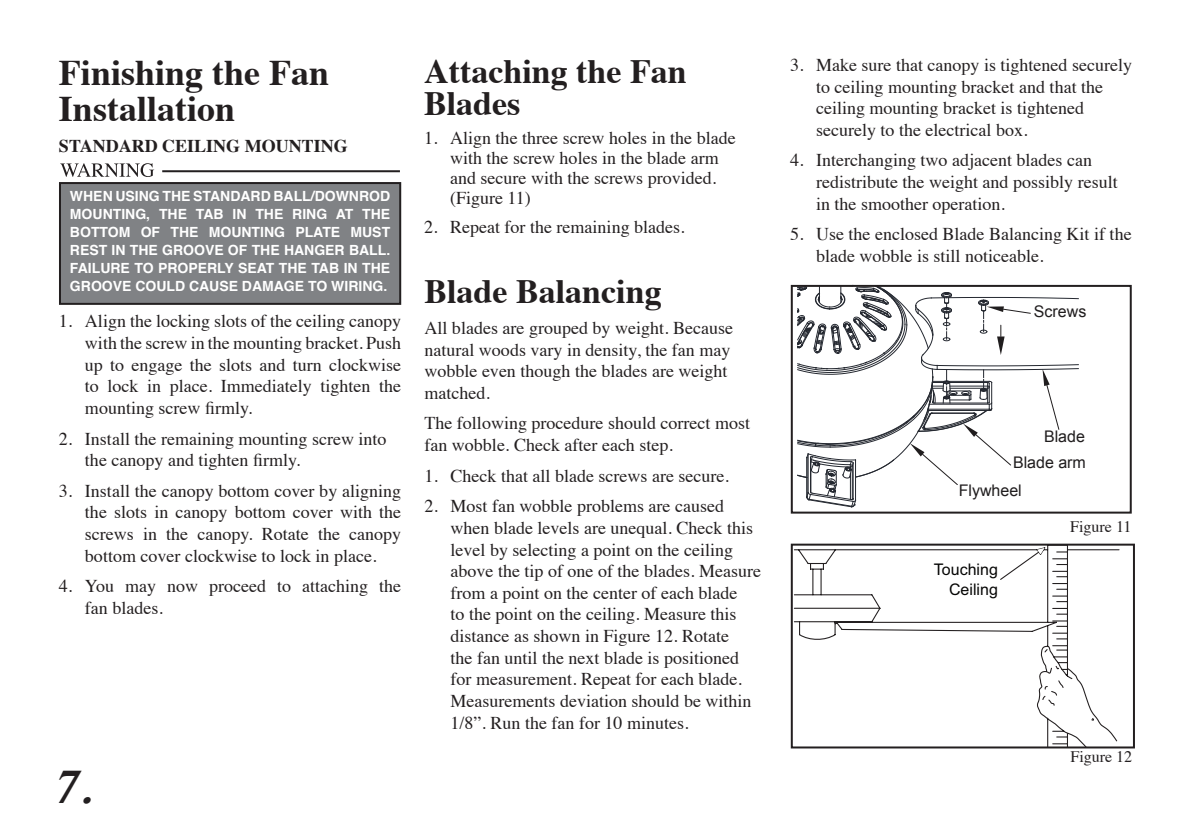
<style>
.page{position:relative;width:1190px;height:823px;background:#fff}
.page>*{position:absolute;margin:0;border:0;box-sizing:border-box;transform-origin:0 0}
.t1{font:italic 700 48px "Times";color:#231f20}
.t2{font:700 36px/36px "Times";color:#231f20}
.t3{font:700 34px/32px "Times";color:#231f20}
.t4{font:18px/21.6px "Times";color:#231f20}
.t5{font:700 18px "Times";color:#231f20}
.t6{font:16px "Arial";color:#201d1e}
.t7{font:16px "Times";color:#231f20}
.t8{font:16px/19.2px "Arial";color:#050504;text-align:right}
.t9{font:700 14px/18px "Helvetica";color:#fff;text-align:justify}
</style>
<div class="page">
<svg style="left:793px;top:546px;width:326px;height:199px"></svg>
<svg style="left:1037px;top:547px;width:7px;height:7px"></svg>
<div style="left:790px;top:543px;width:344px;height:205px;border:2px solid #231f20"></div>
<div style="left:60px;top:183px;width:340px;height:121px;background:#808285"></div>
<div style="left:59px;top:182px;width:342px;height:123px;border:2px solid #231f20"></div>
<svg style="left:60px;top:163px;width:94px;height:14px"></svg>
<hr style="left:162px;top:170px;width:238px;height:2px;background:#231f20">
<svg style="left:797px;top:288px;width:281px;height:219px"></svg>
<div style="left:790px;top:285px;width:341px;height:228px;border:2px solid #231f20"></div>
<h2 class="t2" style="left:59px;top:51px;width:272px">Finishing the Fan<br>Installation</h2>
<p class="t5" style="left:59px;top:128px;width:290px">STANDARD CEILING MOUNTING</p>
<p class="t9" style="left:70px;top:187px;width:322px">WHEN USING THE STANDARD BALL/DOWNROD MOUNTING, THE TAB IN THE RING AT THE BOTTOM OF THE MOUNTING PLATE MUST REST IN THE GROOVE OF THE HANGER BALL.<br>FAILURE TO PROPERLY SEAT THE TAB IN THE GROOVE COULD CAUSE DAMAGE TO WIRING.</p>
<p class="t4" style="left:85px;top:309px;width:318px;text-align:justify;text-indent:-26px">1. Align the locking slots of the ceiling canopy with the screw in the mounting bracket. Push up to engage the slots and turn clockwise to lock in place. Immediately tighten the mounting screw firmly.</p>
<p class="t4" style="left:85px;top:426px;width:303px;text-indent:-26px">2. Install the remaining mounting screw into the canopy and tighten firmly.</p>
<p class="t4" style="left:85px;top:478px;width:318px;text-align:justify;text-indent:-26px">3. Install the canopy bottom cover by aligning the slots in canopy bottom cover with the screws in the canopy. Rotate the canopy bottom cover clockwise to lock in place.</p>
<p class="t4" style="left:85px;top:573px;width:318px;text-indent:-26px">4. You may now proceed to attaching the fan blades.</p>
<h1 class="t1" style="left:57px;top:741px;width:37px">7.</h1>
<h3 class="t3" style="left:424px;top:52px;width:264px">Attaching the Fan<br>Blades</h3>
<p class="t4" style="left:450px;top:127px;width:287px;line-height:20px;text-indent:-26px">1. Align the three screw holes in the blade with the screw holes in the blade arm and secure with the screws provided. (Figure 11)</p>
<p class="t4" style="left:424px;top:215px;width:262px">2. Repeat for the remaining blades.</p>
<h3 class="t3" style="left:424px;top:272px;width:239px">Blade Balancing</h3>
<p class="t4" style="left:424px;top:315px;width:310px">All blades are grouped by weight. Because natural woods vary in density, the fan may wobble even though the blades are weight matched.</p>
<p class="t4" style="left:424px;top:411px;width:327px">The following procedure should correct most fan wobble. Check after each step.</p>
<p class="t4" style="left:424px;top:463px;width:306px">1. Check that all blade screws are secure.</p>
<p class="t4" style="left:450px;top:494px;width:312px;text-indent:-26px">2. Most fan wobble problems are caused when blade levels are unequal. Check this level by selecting a point on the ceiling above the tip of one of the blades. Measure from a point on the center of each blade<br>to the point on the ceiling. Measure this distance as shown in Figure 12. Rotate<br>the fan until the next blade is positioned for measurement. Repeat for each blade.<br>Measurements deviation should be within 1/8”. Run the fan for 10 minutes.</p>
<p class="t4" style="left:816px;top:52px;width:317px;text-indent:-26px">3. Make sure that canopy is tightened securely to ceiling mounting bracket and that the ceiling mounting bracket is tightened securely to the electrical box.</p>
<p class="t4" style="left:816px;top:148px;width:303px;text-indent:-26px">4. Interchanging two adjacent blades can redistribute the weight and possibly result in the smoother operation.</p>
<p class="t4" style="left:816px;top:222px;width:317px;text-indent:-26px">5. Use the enclosed Blade Balancing Kit if the blade wobble is still noticeable.</p>
<p class="t6" style="left:1033px;top:300px;width:54px">Screws</p>
<p class="t6" style="left:1044px;top:426px;width:42px">Blade</p>
<p class="t6" style="left:1013px;top:452px;width:74px">Blade arm</p>
<p class="t6" style="left:958px;top:479px;width:65px">Flywheel</p>
<p class="t8" style="left:933px;top:560px;width:66px">Touching<br>Ceiling</p>
<p class="t7" style="left:1070px;top:511px;width:63px">Figure 11</p>
<p class="t7" style="left:1070px;top:741px;width:63px">Figure 12</p>
</div>
